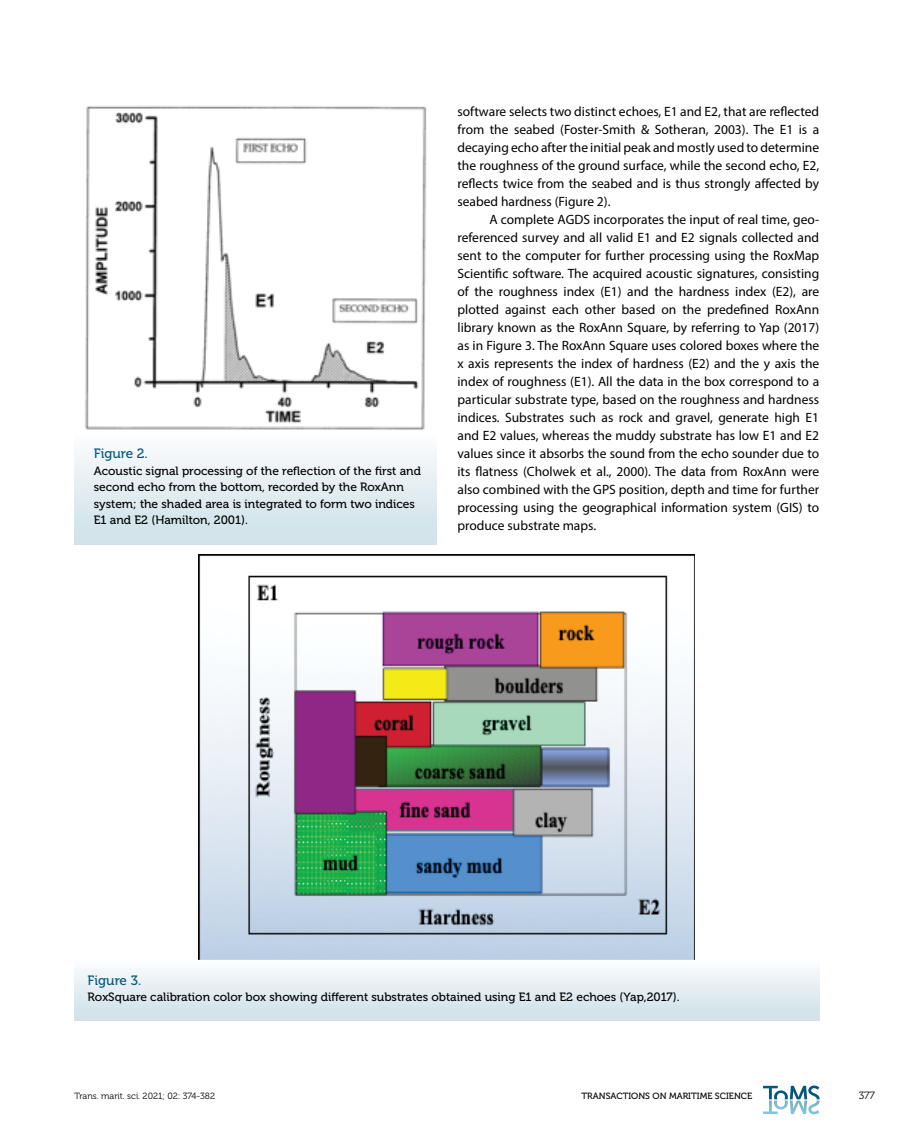
<style>
.page{position:relative;width:915px;height:1127px;background:#fff}
.page>*{position:absolute;margin:0;border:0;box-sizing:border-box;transform-origin:0 0}
.t1{font:13.5px/18px "Myriad Pro";color:#000;text-align:justify}
.t2{font:13.5px "Museo 500";color:#00597c}
.t3{font:12px/16.5px "Museo 500";color:#000}
.t4{font:10.5px "Museo 300";color:#000}
.t5{font:9px "Museo 300";color:#000}
.t6{font:9px "Museo 500";color:#000}
</style>
<div class="page">
<svg style="left:763px;top:1085px;width:56px;height:29px"></svg>
<img style="left:85px;top:105px;width:342px;height:325px">
<div style="left:74px;top:433px;width:362px;height:111px;background:linear-gradient(to bottom,#fdfcfd,#cce0e7)"></div>
<img style="left:199px;top:555px;width:495px;height:404px">
<div style="left:74px;top:959px;width:745px;height:61px;background:linear-gradient(to bottom,#fdfdfe,#cde1e8)"></div>
<p class="t2" style="left:94px;top:446px;width:56px">Figure 2.</p>
<p class="t3" style="left:94px;top:462px;width:328px">Acoustic signal processing of the reflection of the first and second echo from the bottom, recorded by the RoxAnn system; the shaded area is integrated to form two indices E1 and E2 (Hamilton, 2001).</p>
<p class="t1" style="left:457px;top:103px;width:363px">software selects two distinct echoes, E1 and E2, that are reflected from the seabed (Foster-Smith &amp; Sotheran, 2003). The E1 is a decaying echo after the initial peak and mostly used to determine the roughness of the ground surface, while the second echo, E2, reflects twice from the seabed and is thus strongly affected by seabed hardness (Figure 2).</p>
<p class="t1" style="left:457px;top:211px;width:363px;text-indent:32px">A complete AGDS incorporates the input of real time, geo&shy;referenced survey and all valid E1 and E2 signals collected and sent to the computer for further processing using the RoxMap Scientific software. The acquired acoustic signatures, consisting of the roughness index (E1) and the hardness index (E2), are plotted against each other based on the predefined RoxAnn library known as the RoxAnn Square, by referring to Yap (2017) as in Figure 3. The RoxAnn Square uses colored boxes where the x axis represents the index of hardness (E2) and the y axis the index of roughness (E1). All the data in the box correspond to a particular substrate type, based on the roughness and hardness indices. Substrates such as rock and gravel, generate high E1 and E2 values, whereas the muddy substrate has low E1 and E2 values since it absorbs the sound from the echo sounder due to its flatness (Cholwek et al., 2000). The data from RoxAnn were also combined with the GPS position, depth and time for further processing using the geographical information system (GIS) to produce substrate maps.</p>
<p class="t2" style="left:88px;top:972px;width:55px">Figure 3.</p>
<p class="t3" style="left:88px;top:989px;width:593px">RoxSquare calibration color box showing different substrates obtained using E1 and E2 echoes (Yap,2017).</p>
<p class="t5" style="left:74px;top:1091px;width:142px">Trans. marit. sci. 2021; 02: 374-382</p>
<p class="t6" style="left:581px;top:1091px;width:172px">TRANSACTIONS ON MARITIME SCIENCE</p>
<p class="t4" style="left:858px;top:1090px;width:18px">377</p>
</div>
